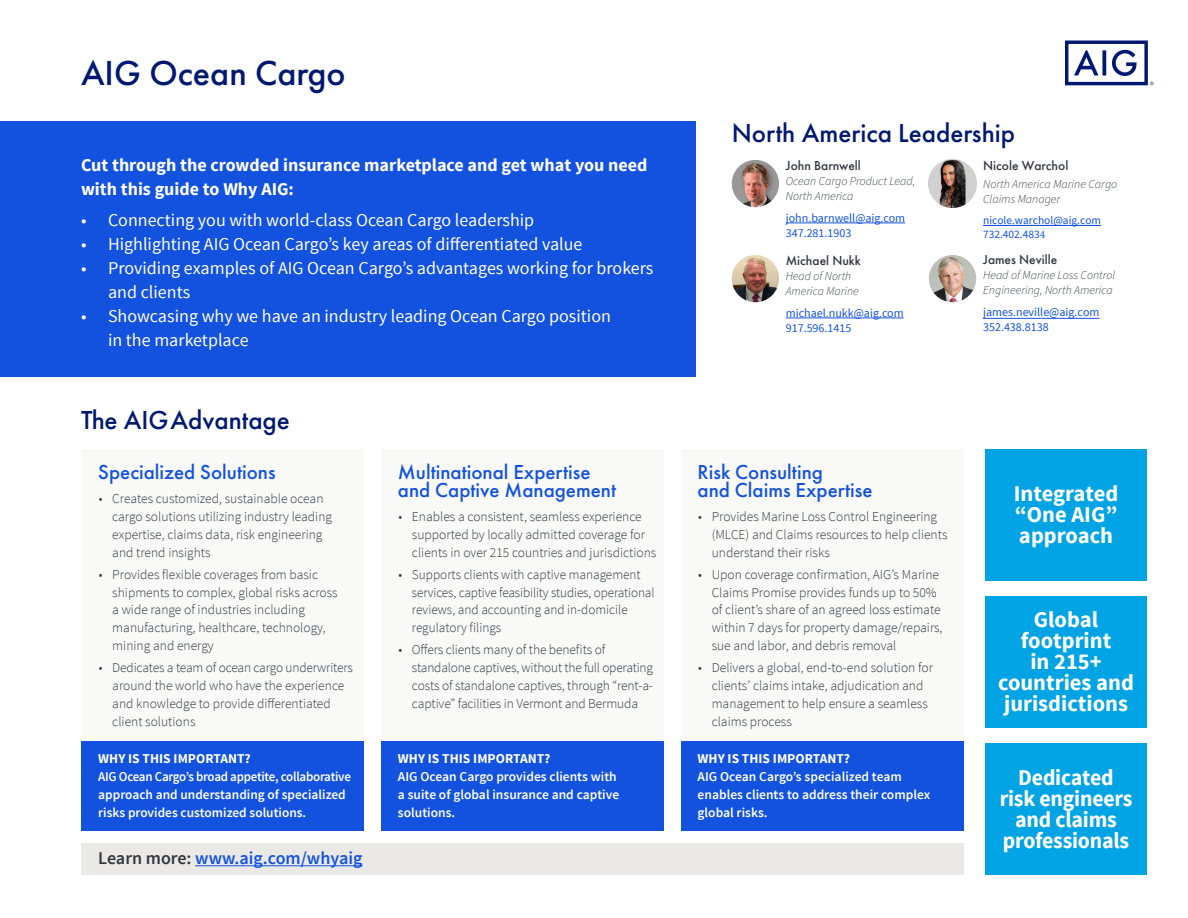
<style>
.page{position:relative;width:1188px;height:918px;background:#fff}
.page>*{position:absolute;margin:0;border:0;box-sizing:border-box;transform-origin:0 0}
.t1{font:500 36px "Futura PT";color:#001871}
.t2{font:500 27px "Futura PT";color:#001871}
.t3{font:700 22.5px/21px "Source Sans Pro";color:#fff;text-align:center}
.t4{font:500 21px/18px "Futura PT";color:#1352de}
.t5{font:18px/24px "Source Sans Pro";color:#fff}
.t6{font:700 18px/24px "Source Sans Pro";color:#fff}
.t7{font:600 18px "Source Sans Pro";color:#1352de}
.t8{font:300 13.5px/18px "Source Sans Pro";color:#343741}
.t9{font:600 13.5px/18px "Source Sans Pro";color:#fff}
.t10{font:600 13.5px/18px "Source Sans Pro";color:#fff;scale:.96 1}
.t11{font:500 13.5px "Futura PT";color:#343741}
.t12{font:italic 300 12px/15px "Source Sans Pro";color:#343741}
.t13{font:12px/15px "Source Sans Pro";color:#1352de}
.t14{font:11.4px "Source Sans Pro";color:#1352de}
.s1{font-family:"Minion Pro"}
.s2{font-weight:700}
.s3{color:#343741}
</style>
<div class="page">
<svg style="left:1065px;top:40px;width:89px;height:45px"></svg>
<div style="left:985px;top:596px;width:162px;height:131px;background:#00a4e4"></div>
<div style="left:985px;top:743px;width:162px;height:131px;background:#00a4e4"></div>
<div style="left:985px;top:449px;width:162px;height:131px;background:#00a4e4"></div>
<div style="left:0;top:122px;width:696px;height:255px;background:#1352de"></div>
<div style="left:81px;top:449px;width:883px;height:292px;background:#f9f9f7"></div>
<div style="left:81px;top:741px;width:283px;height:90px;background:#1352de"></div>
<div style="left:381px;top:741px;width:283px;height:90px;background:#1352de"></div>
<div style="left:680px;top:741px;width:284px;height:90px;background:#1352de"></div>
<div style="left:364px;top:446px;width:17px;height:385px;background:#fff"></div>
<div style="left:664px;top:446px;width:16px;height:385px;background:#fff"></div>
<div style="left:81px;top:843px;width:883px;height:31px;background:#ebe9e5"></div>
<hr style="left:195px;top:865px;width:167px;height:1px;background:#1352de">
<hr style="left:786px;top:318px;width:118px;height:1px;background:#1352de">
<hr style="left:786px;top:223px;width:119px;height:1px;background:#1352de">
<img style="left:732px;top:160px;width:47px;height:47px;border-radius:24px">
<img style="left:732px;top:255px;width:47px;height:47px;border-radius:24px">
<img style="left:929px;top:160px;width:48px;height:48px">
<img style="left:929px;top:255px;width:47px;height:47px;border-radius:24px">
<hr style="left:983px;top:225px;width:118px;height:1px;background:#1352de">
<hr style="left:983px;top:318px;width:117px;height:1px;background:#1352de">
<h1 class="t1" style="left:81px;top:52px;width:266px">AIG Ocean Cargo</h1>
<h2 class="t6" style="left:81px;top:154px;width:568px">Cut through the crowded insurance marketplace and get what you need with this guide to Why AIG:</h2>
<p class="t5" style="left:81px;top:208px;width:455px">• Connecting you with world-class Ocean Cargo leadership</p>
<p class="t5" style="left:81px;top:232px;width:503px">• Highlighting AIG Ocean Cargo’s key areas of differentiated value</p>
<p class="t5" style="left:108px;top:256px;width:547px;text-indent:-27px">• Providing examples of AIG Ocean Cargo’s advantages working for brokers and clients</p>
<p class="t5" style="left:108px;top:304px;width:505px;text-indent:-27px">• Showcasing why we have an industry leading Ocean Cargo position in the marketplace</p>
<h2 class="t2" style="left:81px;top:404px;width:210px">The AIG Advantage</h2>
<h3 class="t4" style="left:98px;top:463px;width:179px">Specialized Solutions</h3>
<p class="t8" style="left:112px;top:490px;width:221px;text-indent:-14px">• Creates customized, sustainable ocean cargo solutions utilizing industry leading expertise, claims data, risk engineering and trend insights</p>
<p class="t8" style="left:112px;top:565px;width:227px;text-indent:-14px">• Provides flexible coverages from basic shipments to complex, global risks across a wide range of industries including manufacturing, healthcare, technology, mining and energy</p>
<p class="t8" style="left:112px;top:658px;width:242px;text-indent:-14px">• Dedicates a team of ocean cargo underwriters around the world who have the experience and knowledge to provide differentiated client solutions</p>
<h3 class="t4" style="left:398px;top:463px;width:220px">Multinational Expertise and Captive Management</h3>
<p class="t8" style="left:412px;top:508px;width:246px;text-indent:-14px">• Enables a consistent, seamless experience supported by locally admitted coverage for clients in over 215 countries and jurisdictions</p>
<p class="t8" style="left:412px;top:565px;width:244px;text-indent:-14px">• Supports clients with captive management services, captive feasibility studies, operational reviews, and accounting and in-domicile regulatory filings</p>
<p class="t8" style="left:412px;top:640px;width:243px;text-indent:-14px">• Offers clients many of the benefits of standalone captives, without the full operating costs of standalone captives, through “rent-a&shy;captive” facilities in Vermont and Bermuda</p>
<h2 class="t2" style="left:732px;top:117px;width:285px">North America Leadership</h2>
<p class="t11" style="left:786px;top:158px;width:77px">John Barnwell</p>
<p class="t12" style="left:786px;top:174px;width:131px">Ocean Cargo Product Lead,<br>North America</p>
<p class="t13" style="left:786px;top:211px;width:121px">john.barnwell@aig.com<br>347.281.1903</p>
<p class="t11" style="left:786px;top:253px;width:77px">Michael Nukk</p>
<p class="t12" style="left:786px;top:269px;width:74px">Head of North<br>America Marine</p>
<p class="t13" style="left:786px;top:306px;width:119px">michael.nukk@aig.com<br>917.596.1415</p>
<p class="t11" style="left:983px;top:158px;width:87px">Nicole Warchol</p>
<p class="t12" style="left:983px;top:177px;width:136px">North America Marine Cargo<br>Claims Manager</p>
<p class="t14" style="left:983px;top:212px;width:119px">nicole.warchol@aig.com</p>
<p class="t14" style="left:983px;top:227px;width:64px">732.402.483<span class="s1">4</span></p>
<p class="t11" style="left:983px;top:252px;width:76px">James Neville</p>
<p class="t12" style="left:983px;top:268px;width:134px">Head of Marine Loss Control<br>Engineering, North America</p>
<p class="t13" style="left:983px;top:305px;width:118px">james.neville@aig.com<br>352.438.8138</p>
<h3 class="t4" style="left:698px;top:463px;width:176px">Risk Consulting<br>and Claims Expertise</h3>
<p class="t8" style="left:712px;top:508px;width:237px;text-indent:-14px">• Provides Marine Loss Control Engineering (MLCE) and Claims resources to help clients understand their risks</p>
<p class="t8" style="left:712px;top:565px;width:232px;text-indent:-14px">• Upon coverage confirmation, AIG’s Marine Claims Promise provides funds up to 50% of client’s share of an agreed loss estimate within 7 days for property damage/repairs, sue and labor, and debris removal</p>
<p class="t8" style="left:712px;top:658px;width:223px;text-indent:-14px">• Delivers a global, end-to-end solution for clients’ claims intake, adjudication and management to help ensure a seamless claims process</p>
<p class="t3" style="left:1014px;top:484px;width:106px;text-align:justify">Integrated “One AIG” approach</p>
<p class="t3" style="left:998px;top:610px;width:137px">Global footprint<br>in 215+ countries and jurisdictions</p>
<p class="t10" style="left:98px;top:750px;width:265px"><span class="s2">WHY IS THIS IMPORTANT?<br></span>AIG Ocean Cargo’s broad appetite, collaborative approach and understanding of specialized risks provides customized solutions.</p>
<p class="t9" style="left:398px;top:750px;width:223px"><span class="s2">WHY IS THIS IMPORTANT?<br></span>AIG Ocean Cargo provides clients with a suite of global insurance and captive solutions.</p>
<p class="t9" style="left:698px;top:750px;width:234px"><span class="s2">WHY IS THIS IMPORTANT?<br></span>AIG Ocean Cargo’s specialized team enables clients to address their complex global risks.</p>
<p class="t7" style="left:98px;top:847px;width:266px"><span class="s3">Learn more:</span> www.aig.com/whyaig</p>
<p class="t3" style="left:1000px;top:767px;width:134px">Dedicated risk engineers and claims professionals</p>
</div>
